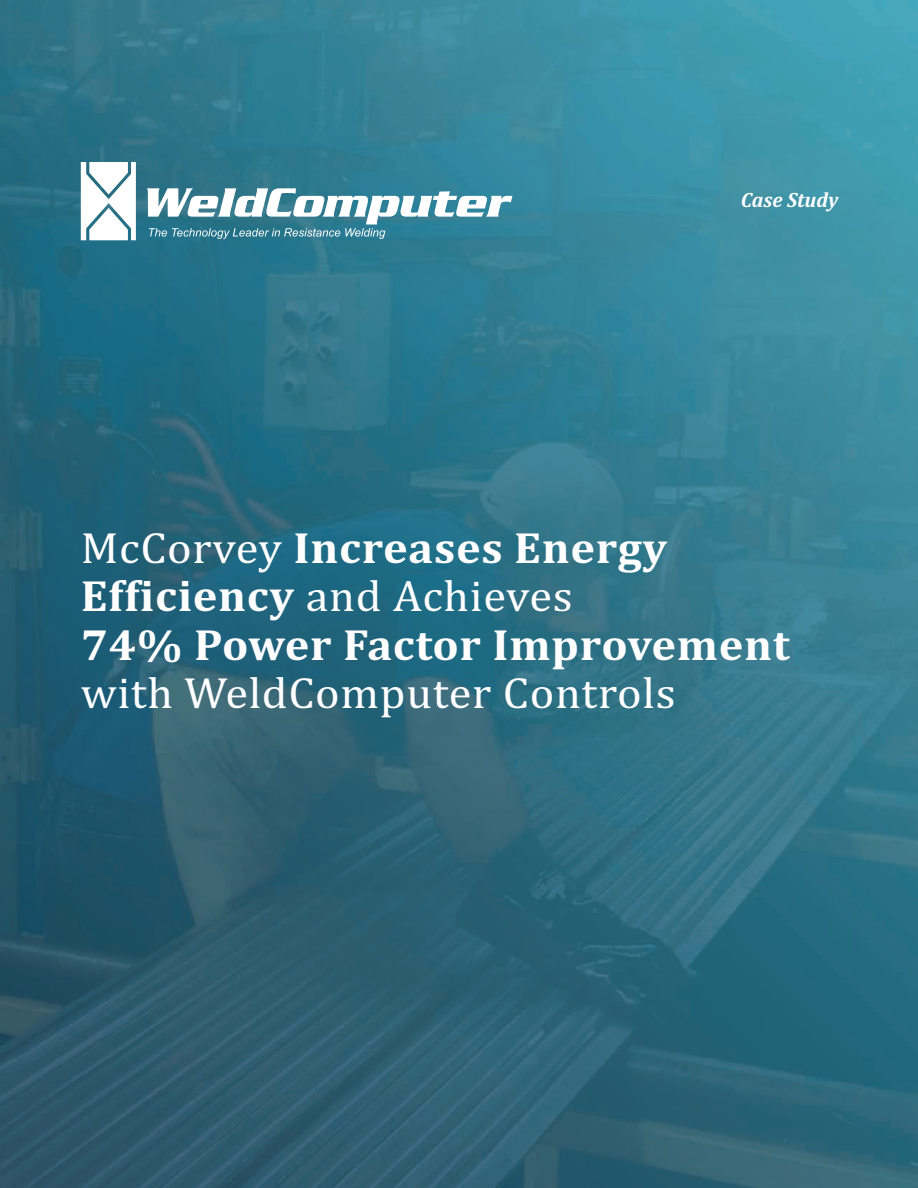
<style>
.page{position:relative;width:918px;height:1188px;background:#fff}
.page>*{position:absolute;margin:0;border:0;box-sizing:border-box;transform-origin:0 0}
.t1{font:700 44.25px/48.3px "Cambria";letter-spacing:.015em;color:#fff;scale:1.05 1}
.t2{font:44.25px "Cambria";letter-spacing:.015em;color:#fff;scale:1.05 1}
.t3{font:italic 700 21px "Cambria";color:#fff}
.s1{font-weight:400}
</style>
<div class="page">
<img style="left:0;top:0;width:918px;height:1188px">
<svg style="left:147px;top:188px;width:365px;height:51px"></svg>
<svg style="left:81px;top:162px;width:55px;height:78px"></svg>
<p class="t3" style="left:741px;top:188px;width:99px">Case Study</p>
<p class="t1" style="left:81px;top:523px;width:677px"><span class="s1">McCorvey</span> Increases Energy<br>Efficiency <span class="s1">and Achieves<br></span>74% Power Factor Improvement</p>
<p class="t2" style="left:81px;top:667px;width:568px">with WeldComputer Controls</p>
</div>
